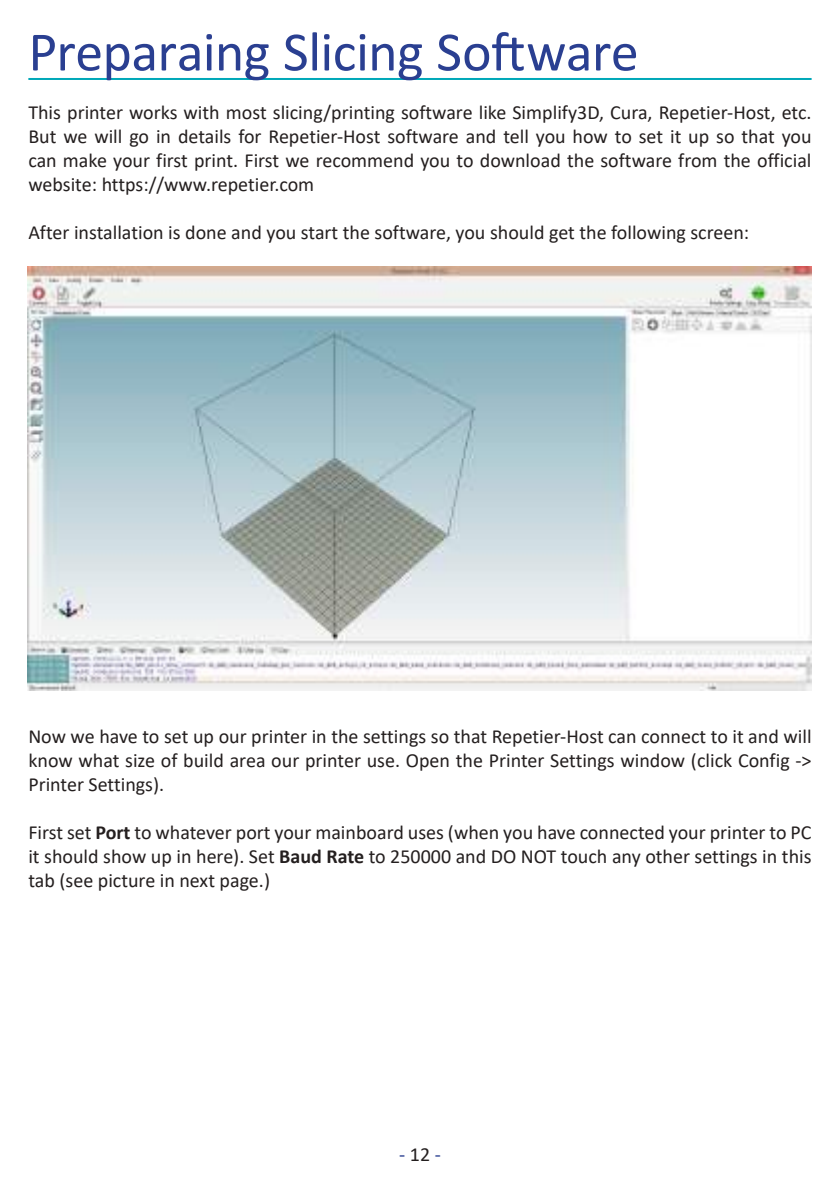
<style>
.page{position:relative;width:840px;height:1191px;background:#fff}
.page>*{position:absolute;margin:0;border:0;box-sizing:border-box;transform-origin:0 0}
.t1{font:56px "Calibri";letter-spacing:-.01em;color:#2a3f91}
.t2{font:20px/24px "Calibri";color:#241f1f;text-align:justify}
.t3{font:20px "Calibri";color:#2a3f91}
.s1{font-weight:700}
.s2{color:#241f1f}
</style>
<div class="page">
<hr style="left:28px;top:78px;width:783px;height:2px;background:#00a8b8">
<img style="left:27px;top:266px;width:784px;height:424px">
<h1 class="t1" style="left:28px;top:13px;width:611px">Preparaing Slicing Software</h1>
<p class="t2" style="left:28px;top:100px;width:784px">This printer works with most slicing/printing software like Simplify3D, Cura, Repetier-Host, etc.<br>But we will go in details for Repetier-Host software and tell you how to set it up so that you can make your first print. First we recommend you to download the software from the official website: https://www.repetier.com</p>
<p class="t2" style="left:28px;top:220px;width:722px">After installation is done and you start the software, you should get the following screen:</p>
<p class="t2" style="left:28px;top:724px;width:784px">Now we have to set up our printer in the settings so that Repetier-Host can connect to it and will know what size of build area our printer use. Open the Printer Settings window (click Config -&gt; Printer Settings).</p>
<p class="t2" style="left:28px;top:820px;width:784px">First set <span class="s1">Port</span> to whatever port your mainboard uses (when you have connected your printer to PC it should show up in here). Set <span class="s1">Baud Rate</span> to 250000 and DO NOT touch any other settings in this tab (see picture in next page.)</p>
<p class="t3" style="left:399px;top:1140px;width:43px">- <span class="s2">12</span> -</p>
</div>
